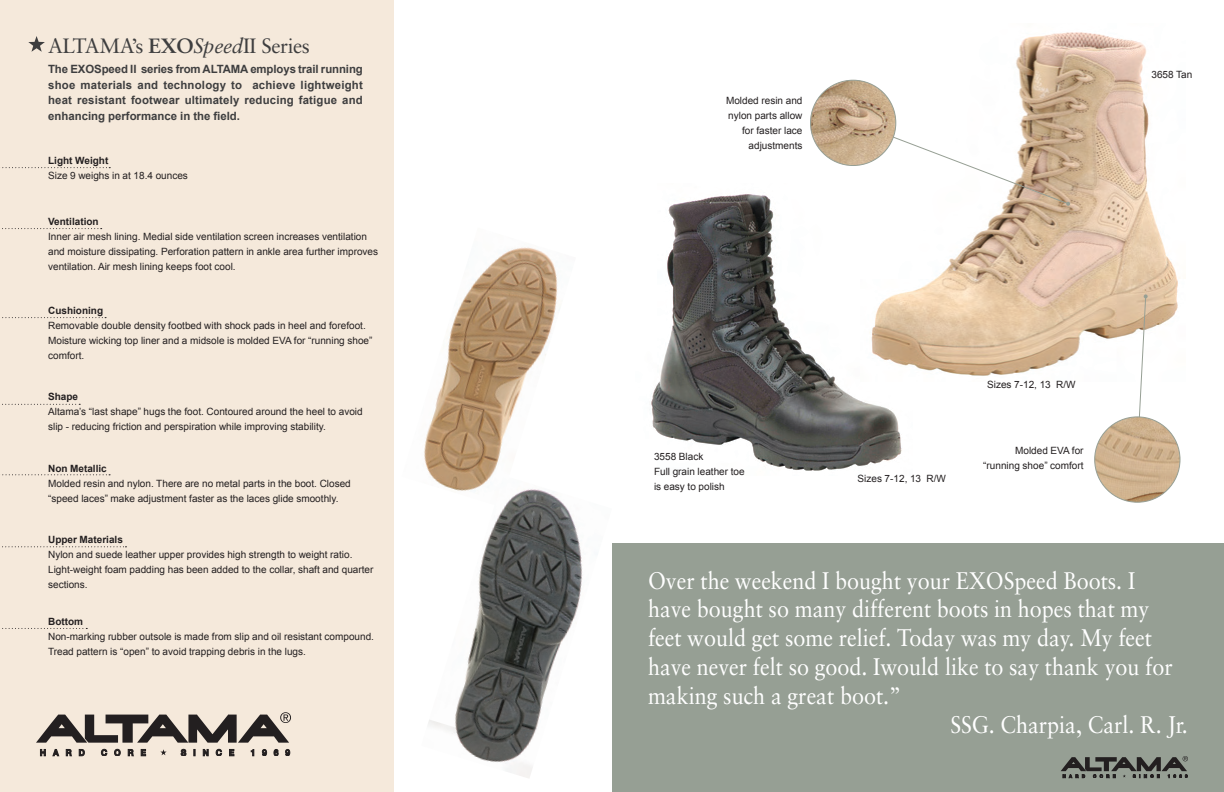
<style>
.page{position:relative;width:1224px;height:792px;background:#fff}
.page>*{position:absolute;margin:0;border:0;box-sizing:border-box;transform-origin:0 0}
.t1{font:24px "Sabon";color:#fff;scale:.9 1}
.t2{font:20.7px "Sabon";letter-spacing:-.02em;color:#3e3e3f}
.t3{font:700 11.4px/15.6px "Arial";color:#3e3e3f;text-align:justify}
.t4{font:10px/15px "Arial";color:#231f20}
.t5{font:700 10px "Arial";color:#231f20}
.s1{font-weight:700}
.s2{font-style:italic}
</style>
<div class="page">
<div style="left:612px;top:543px;width:612px;height:249px;background:#969f94"></div>
<img style="left:651px;top:194px;width:251px;height:277px">
<div style="left:0;top:0;width:393px;height:792px;background:#f5e9db"></div>
<svg style="left:1061px;top:756px;width:127px;height:22px"></svg>
<svg style="left:36px;top:712px;width:255px;height:31px"></svg>
<svg style="left:40px;top:749px;width:6px;height:7px"></svg>
<svg style="left:53px;top:749px;width:6px;height:7px"></svg>
<svg style="left:66px;top:749px;width:6px;height:7px"></svg>
<svg style="left:79px;top:749px;width:6px;height:7px"></svg>
<svg style="left:101px;top:749px;width:6px;height:7px"></svg>
<svg style="left:114px;top:749px;width:6px;height:7px"></svg>
<svg style="left:128px;top:749px;width:6px;height:7px"></svg>
<svg style="left:141px;top:749px;width:5px;height:7px"></svg>
<svg style="left:181px;top:749px;width:5px;height:7px"></svg>
<svg style="left:203px;top:749px;width:5px;height:7px"></svg>
<svg style="left:216px;top:749px;width:6px;height:7px"></svg>
<svg style="left:229px;top:749px;width:5px;height:7px"></svg>
<svg style="left:251px;top:749px;width:3px;height:7px"></svg>
<svg style="left:262px;top:749px;width:5px;height:7px"></svg>
<svg style="left:274px;top:749px;width:4px;height:7px"></svg>
<svg style="left:285px;top:749px;width:5px;height:7px"></svg>
<svg style="left:160px;top:749px;width:7px;height:6px"></svg>
<svg style="left:28px;top:36px;width:17px;height:16px"></svg>
<img style="left:424px;top:247px;width:136px;height:229px">
<img style="left:860px;top:32px;width:320px;height:350px">
<svg style="left:853px;top:121px;width:217px;height:85px"></svg>
<svg style="left:1137px;top:294px;width:11px;height:122px"></svg>
<img style="left:1095px;top:417px;width:85px;height:85px;border-radius:43px">
<img style="left:428px;top:476px;width:155px;height:302px">
<img style="left:810px;top:80px;width:86px;height:86px;border-radius:43px">
<svg style="left:2px;top:167px;width:108px;height:1px"></svg>
<svg style="left:2px;top:228px;width:100px;height:1px"></svg>
<svg style="left:2px;top:317px;width:104px;height:1px"></svg>
<svg style="left:2px;top:404px;width:78px;height:1px"></svg>
<svg style="left:2px;top:474px;width:108px;height:1px"></svg>
<svg style="left:2px;top:546px;width:124px;height:1px"></svg>
<svg style="left:2px;top:628px;width:85px;height:1px"></svg>
<h2 class="t2" style="left:48px;top:34px;width:263px">ALTAMA’s <span class="s1">EXO</span><span class="s2">Speed</span>II Series</h2>
<p class="t3" style="left:48px;top:61px;width:316px">The EXOSpeed II series from ALTAMA employs trail running shoe materials and technology to achieve lightweight heat resistant footwear ultimately reducing fatigue and enhancing performance in the field.</p>
<p class="t5" style="left:48px;top:155px;width:62px">Light Weight</p>
<p class="t4" style="left:48px;top:168px;width:141px">Size 9 weighs in at 18.4 ounces</p>
<p class="t5" style="left:48px;top:216px;width:52px">Ventilation</p>
<p class="t4" style="left:48px;top:229px;width:332px">Inner air mesh lining. Medial side ventilation screen increases ventilation and moisture dissipating. Perforation pattern in ankle area further improves ventilation. Air mesh lining keeps foot cool.</p>
<p class="t5" style="left:48px;top:305px;width:56px">Cushioning</p>
<p class="t4" style="left:48px;top:318px;width:326px">Removable double density footbed with shock pads in heel and forefoot.<br>Moisture wicking top liner and a midsole is molded EVA for “running shoe” comfort.</p>
<p class="t5" style="left:48px;top:391px;width:32px">Shape</p>
<p class="t4" style="left:48px;top:404px;width:316px">Altama’s “last shape” hugs the foot. Contoured around the heel to avoid slip - reducing friction and perspiration while improving stability.</p>
<p class="t5" style="left:48px;top:463px;width:60px">Non Metallic</p>
<p class="t4" style="left:48px;top:476px;width:304px">Molded resin and nylon. There are no metal parts in the boot. Closed “speed laces” make adjustment faster as the laces glide smoothly.</p>
<p class="t5" style="left:48px;top:534px;width:76px">Upper Materials</p>
<p class="t4" style="left:48px;top:547px;width:327px">Nylon and suede leather upper provides high strength to weight ratio.<br>Light-weight foam padding has been added to the collar, shaft and quarter sections.</p>
<p class="t5" style="left:48px;top:616px;width:36px">Bottom</p>
<p class="t4" style="left:48px;top:629px;width:327px">Non-marking rubber outsole is made from slip and oil resistant compound.<br>Tread pattern is “open” to avoid trapping debris in the lugs.</p>
<p class="t4" style="left:726px;top:93px;width:78px;text-align:right">Molded resin and nylon parts allow for faster lace adjustments</p>
<p class="t4" style="left:1151px;top:67px;width:42px">3658 Tan</p>
<p class="t4" style="left:654px;top:449px;width:92px">3558 Black<br>Full grain leather toe is easy to polish</p>
<p class="t4" style="left:858px;top:471px;width:90px">Sizes 7-12, 13 R/W</p>
<p class="t4" style="left:987px;top:377px;width:90px">Sizes 7-12, 13 R/W</p>
<p class="t4" style="left:983px;top:443px;width:102px;text-align:right">Molded EVA for “running shoe” comfort</p>
<h1 class="t1" style="left:648px;top:566px;width:543px">Over the weekend I bought your EXOSpeed Boots. I</h1>
<h1 class="t1" style="left:648px;top:595px;width:559px">have bought so many different boots in hopes that my</h1>
<h1 class="t1" style="left:648px;top:623px;width:562px">feet would get some relief. Today was my day. My feet</h1>
<h1 class="t1" style="left:648px;top:652px;width:585px">have never felt so good. Iwould like to say thank you for</h1>
<h1 class="t1" style="left:648px;top:681px;width:283px">making such a great boot.”</h1>
<h1 class="t1" style="left:950px;top:710px;width:266px">SSG. Charpia, Carl. R. Jr.</h1>
</div>
